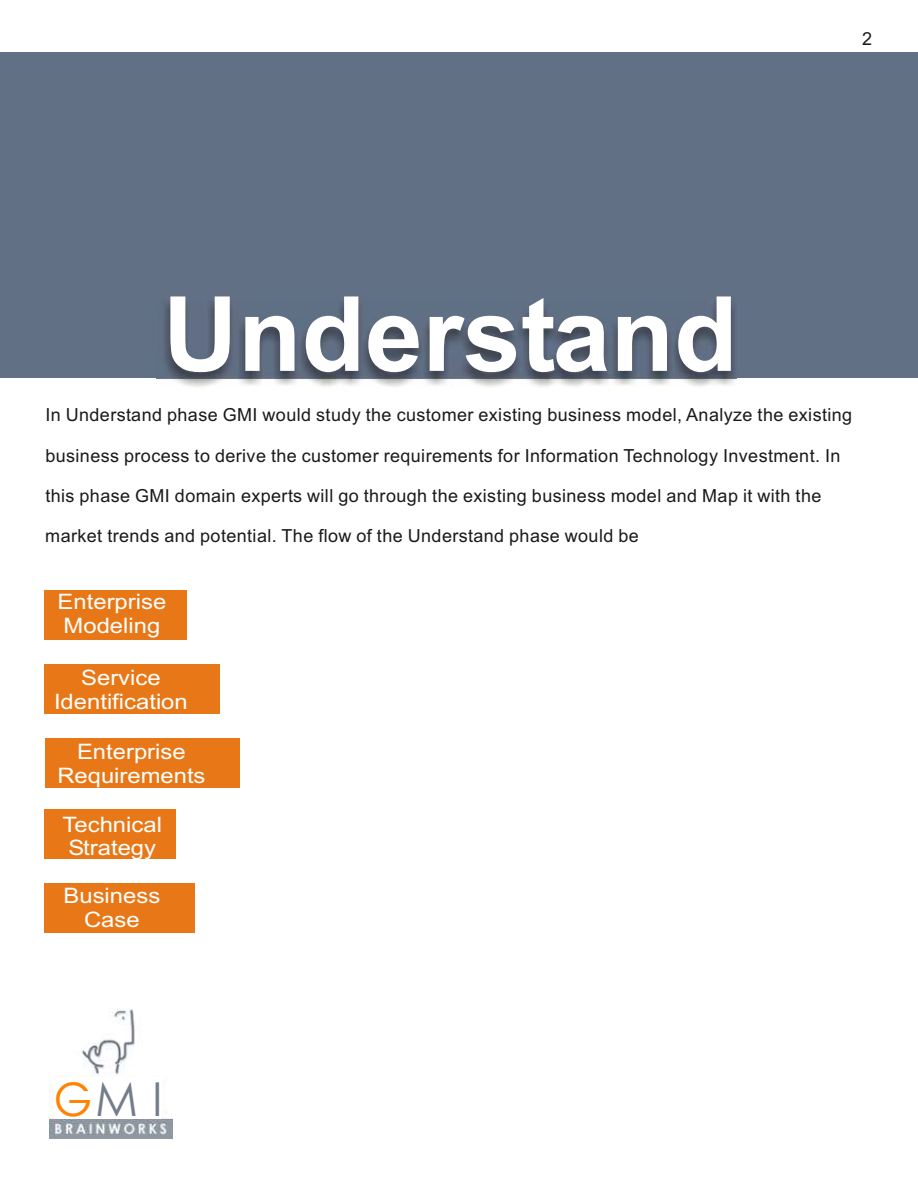
<style>
.page{position:relative;width:918px;height:1188px;background:#fff}
.page>*{position:absolute;margin:0;border:0;box-sizing:border-box;transform-origin:0 0}
.t1{font:700 103.95px "Arial";color:#fff}
.t2{font:46.8px "Century Gothic";color:#737d8c}
.t3{font:21.3px/23.9px "Arial";color:#fff;text-align:center;scale:1.12 1}
.t4{font:18px "Arial";letter-spacing:.02em;color:#1a1a1a}
.t5{font:18px "Arial";color:#1f1a17}
.s1{font-family:"Avant Garde Bk BT";color:#ff8200}
</style>
<div class="page">
<div style="left:45px;top:664px;width:175px;height:49px;background:#e87817"></div>
<div style="left:45px;top:738px;width:194px;height:50px;background:#e87817"></div>
<div style="left:45px;top:883px;width:150px;height:49px;background:#e87817"></div>
<div style="left:45px;top:809px;width:131px;height:50px;background:#e87817"></div>
<div style="left:45px;top:590px;width:142px;height:50px;background:#e87817"></div>
<div style="left:0;top:53px;width:918px;height:325px;background:#617085"></div>
<img style="left:157px;top:301px;width:579px;height:86px">
<img style="left:49px;top:1009px;width:123px;height:130px">
<div style="left:55px;top:1078px;width:107px;height:41px;background:#fff"></div>
<p class="t5" style="left:862px;top:32px;width:12px">2</p>
<h1 class="t1" style="left:163px;top:295px;width:576px">Understand</h1>
<p class="t4" style="left:45px;top:408px;width:808px">In Understand phase GMI would study the customer existing business model, Analyze the existing</p>
<p class="t4" style="left:45px;top:448px;width:797px">business process to derive the customer requirements for Information Technology Investment. In</p>
<p class="t4" style="left:45px;top:489px;width:778px">this phase GMI domain experts will go through the existing business model and Map it with the</p>
<p class="t4" style="left:45px;top:529px;width:595px">market trends and potential. The flow of the Understand phase would be</p>
<p class="t3" style="left:58px;top:592px;width:98px;text-align:left">Enterprise<br>Modeling</p>
<p class="t3" style="left:54px;top:667px;width:121px">Service<br>Identification</p>
<p class="t3" style="left:57px;top:742px;width:134px">Enterprise<br>Requirements</p>
<p class="t3" style="left:63px;top:814px;width:90px;text-align:left">Technical<br>Strategy</p>
<p class="t3" style="left:64px;top:886px;width:88px">Business<br>Case</p>
<h2 class="t2" style="left:55px;top:1081px;width:109px"><span class="s1">G</span>MI</h2>
</div>
